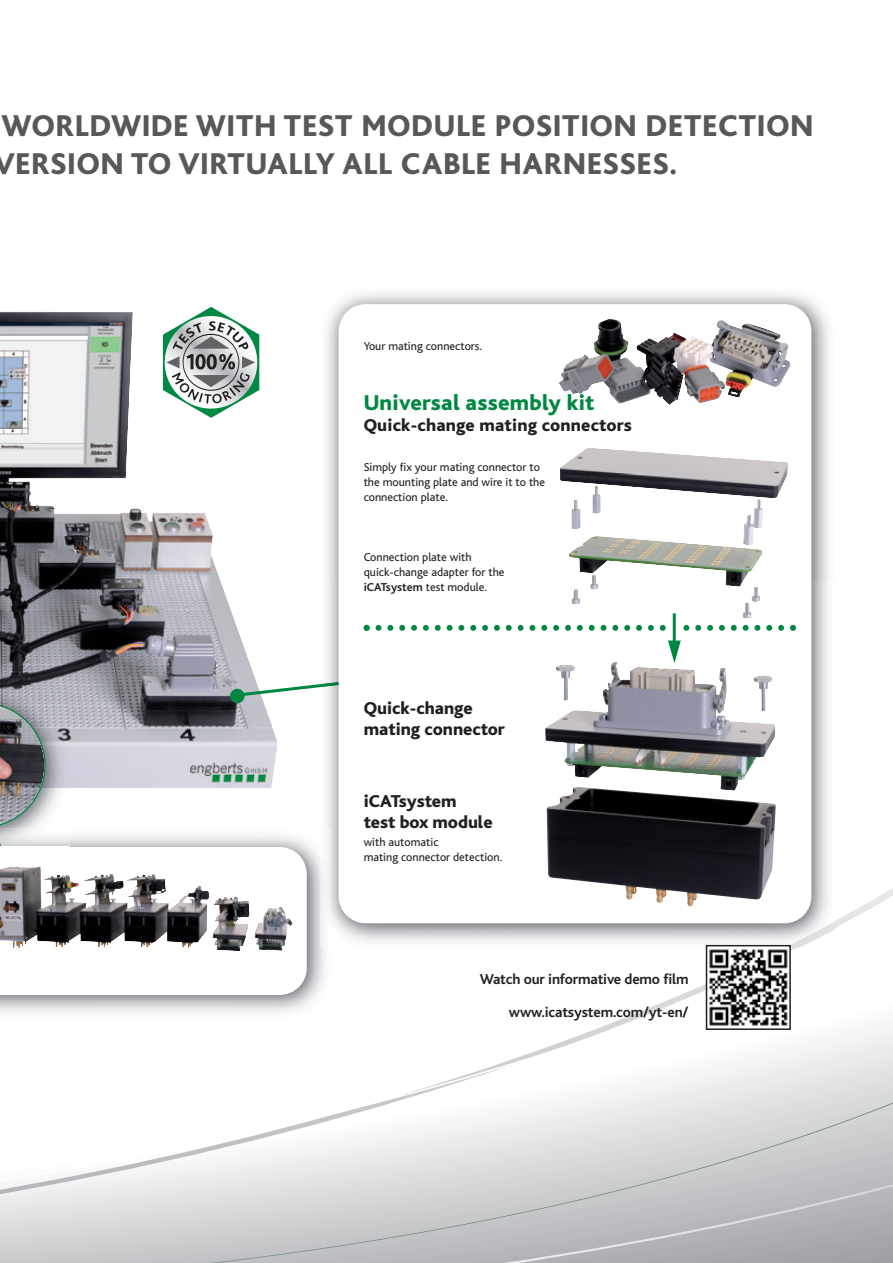
<style>
.page{position:relative;width:893px;height:1263px;background:#fff}
.page>*{position:absolute;margin:0;border:0;box-sizing:border-box;transform-origin:0 0}
.t1{font:800 31.5px/37.8px "Bliss";letter-spacing:.035em;color:#57585a}
.t2{font:800 22.5px "Bliss";letter-spacing:.01em;color:#008842}
.t3{font:800 18px/21px "Bliss";color:#231f20}
.t4{font:700 15px "Bliss";letter-spacing:-.01em;color:#231f20}
.t5{font:12px/15px "Bliss";color:#231f20}
.s1{font-weight:700}
</style>
<div class="page">
<svg style="left:0;top:889px;width:892px;height:374px"></svg>
<img style="left:0;top:311px;width:277px;height:477px">
<svg style="left:236px;top:679px;width:85px;height:19px"></svg>
<img style="left:326px;top:293px;width:509px;height:654px">
<img style="left:321px;top:681px;width:18px;height:6px">
<div style="left:339px;top:304px;width:472px;height:619px;background:#fff;border-radius:27px"></div>
<div style="left:230px;top:689px;width:15px;height:14px;background:#008842;border-radius:50%"></div>
<img style="left:0;top:835px;width:331px;height:184px">
<img style="left:321px;top:829px;width:10px;height:118px">
<svg style="left:0;top:847px;width:307px;height:148px"></svg>
<img style="left:0;top:866px;width:124px;height:42px">
<svg style="left:162px;top:307px;width:99px;height:113px"></svg>
<img style="left:709px;top:948px;width:79px;height:79px">
<div style="left:706px;top:945px;width:85px;height:85px;border:2px solid #231f20"></div>
<img style="left:46px;top:685px;width:23px;height:166px">
<svg style="left:0;top:582px;width:46px;height:270px;background:#7b7c80"></svg>
<svg style="left:364px;top:625px;width:432px;height:6px"></svg>
<img style="left:560px;top:448px;width:228px;height:50px">
<img style="left:571px;top:587px;width:187px;height:32px">
<img style="left:569px;top:545px;width:194px;height:42px">
<img style="left:571px;top:486px;width:192px;height:59px">
<img style="left:545px;top:662px;width:230px;height:125px">
<img style="left:556px;top:665px;width:19px;height:36px">
<img style="left:753px;top:675px;width:20px;height:37px">
<img style="left:547px;top:787px;width:229px;height:119px">
<svg style="left:668px;top:624px;width:11px;height:9px"></svg>
<svg style="left:668px;top:641px;width:13px;height:22px"></svg>
<hr style="left:673px;top:613px;width:3px;height:36px;background:#008842">
<img style="left:560px;top:319px;width:229px;height:63px">
<h1 class="t1" style="left:-7px;top:110px;width:821px">WORLDWIDE WITH TEST MODULE POSITION DETECTION<br>VERSION TO VIRTUALLY ALL CABLE HARNESSES.</h1>
<p class="t5" style="left:364px;top:339px;width:120px">Your mating connectors.</p>
<h2 class="t2" style="left:364px;top:395px;width:232px">Universal assembly kit</h2>
<h3 class="t3" style="left:364px;top:417px;width:270px">Quick-change mating connectors</h3>
<p class="t5" style="left:364px;top:460px;width:183px">Simply fix your mating connector to the mounting plate and wire it to the connection plate.</p>
<p class="t5" style="left:364px;top:550px;width:142px">Connection plate with quick-change adapter for the <span class="s1">iCATsystem</span> test module.</p>
<h3 class="t3" style="left:364px;top:699px;width:143px">Quick-change mating connector</h3>
<h3 class="t3" style="left:364px;top:792px;width:131px">iCATsystem test box module</h3>
<p class="t5" style="left:364px;top:836px;width:140px">with automatic<br>mating connector detection.</p>
<p class="t4" style="left:480px;top:974px;width:210px">Watch our informative demo film</p>
<p class="t4" style="left:509px;top:1007px;width:181px">www.icatsystem.com/yt-en/</p>
</div>
